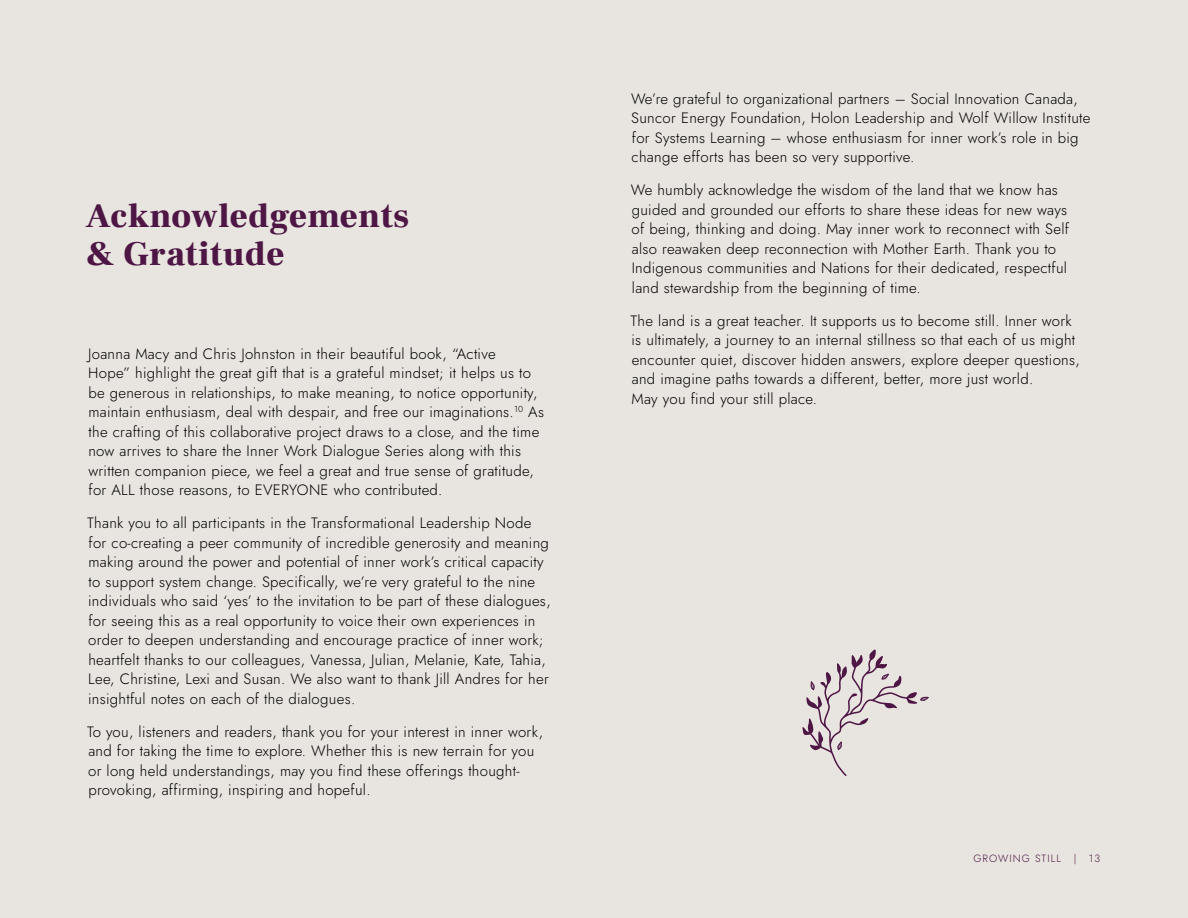
<style>
.page{position:relative;width:1188px;height:918px;background:#e8e4df}
.page>*{position:absolute;margin:0;border:0;box-sizing:border-box;transform-origin:0 0}
.t1{font:900 34.5px/37.5px "Frank Ruhl Libre";letter-spacing:.02em;color:#4d1645}
.t2{font:15px/19.5px "Jost";letter-spacing:.02em;color:#000}
.t3{font:10.5px "Jost";letter-spacing:.1em;color:#4d1645}
</style>
<div class="page">
<svg style="left:802px;top:650px;width:127px;height:126px"></svg>
<h1 class="t1" style="left:85px;top:198px;width:325px">Acknowledgements &amp; Gratitude</h1>
<p class="t2" style="left:88px;top:344px;width:457px">Joanna Macy and Chris Johnston in their beautiful book, “Active<br>Hope” highlight the great gift that is a grateful mindset; it helps us to be generous in relationships, to make meaning, to notice opportunity, maintain enthusiasm, deal with despair, and free our imaginations.<sup>10</sup> As the crafting of this collaborative project draws to a close, and the time now arrives to share the Inner Work Dialogue Series along with this written companion piece, we feel a great and true sense of gratitude, for ALL those reasons, to EVERYONE who contributed.</p>
<p class="t2" style="left:87px;top:513px;width:465px">Thank you to all participants in the Transformational Leadership Node for co-creating a peer community of incredible generosity and meaning making around the power and potential of inner work’s critical capacity to support system change. Specifically, we’re very grateful to the nine individuals who said ‘yes’ to the invitation to be part of these dialogues, for seeing this as a real opportunity to voice their own experiences in order to deepen understanding and encourage practice of inner work; heartfelt thanks to our colleagues, Vanessa, Julian, Melanie, Kate, Tahia, Lee, Christine, Lexi and Susan. We also want to thank Jill Andres for her insightful notes on each of the dialogues.</p>
<p class="t2" style="left:87px;top:722px;width:457px">To you, listeners and readers, thank you for your interest in inner work, and for taking the time to explore. Whether this is new terrain for you or long held understandings, may you find these offerings thought&shy;provoking, affirming, inspiring and hopeful.</p>
<p class="t2" style="left:631px;top:89px;width:461px">We’re grateful to organizational partners – Social Innovation Canada, Suncor Energy Foundation, Holon Leadership and Wolf Willow Institute for Systems Learning – whose enthusiasm for inner work’s role in big change efforts has been so very supportive.</p>
<p class="t2" style="left:631px;top:180px;width:440px">We humbly acknowledge the wisdom of the land that we know has guided and grounded our efforts to share these ideas for new ways of being, thinking and doing. May inner work to reconnect with Self also reawaken deep reconnection with Mother Earth. Thank you to Indigenous communities and Nations for their dedicated, respectful land stewardship from the beginning of time.</p>
<p class="t2" style="left:631px;top:311px;width:451px">The land is a great teacher. It supports us to become still. Inner work is ultimately, a journey to an internal stillness so that each of us might encounter quiet, discover hidden answers, explore deeper questions, and imagine paths towards a different, better, more just world.<br>May you find your still place.</p>
<p class="t3" style="left:973px;top:851px;width:128px">GROWING STILL | 13</p>
</div>
